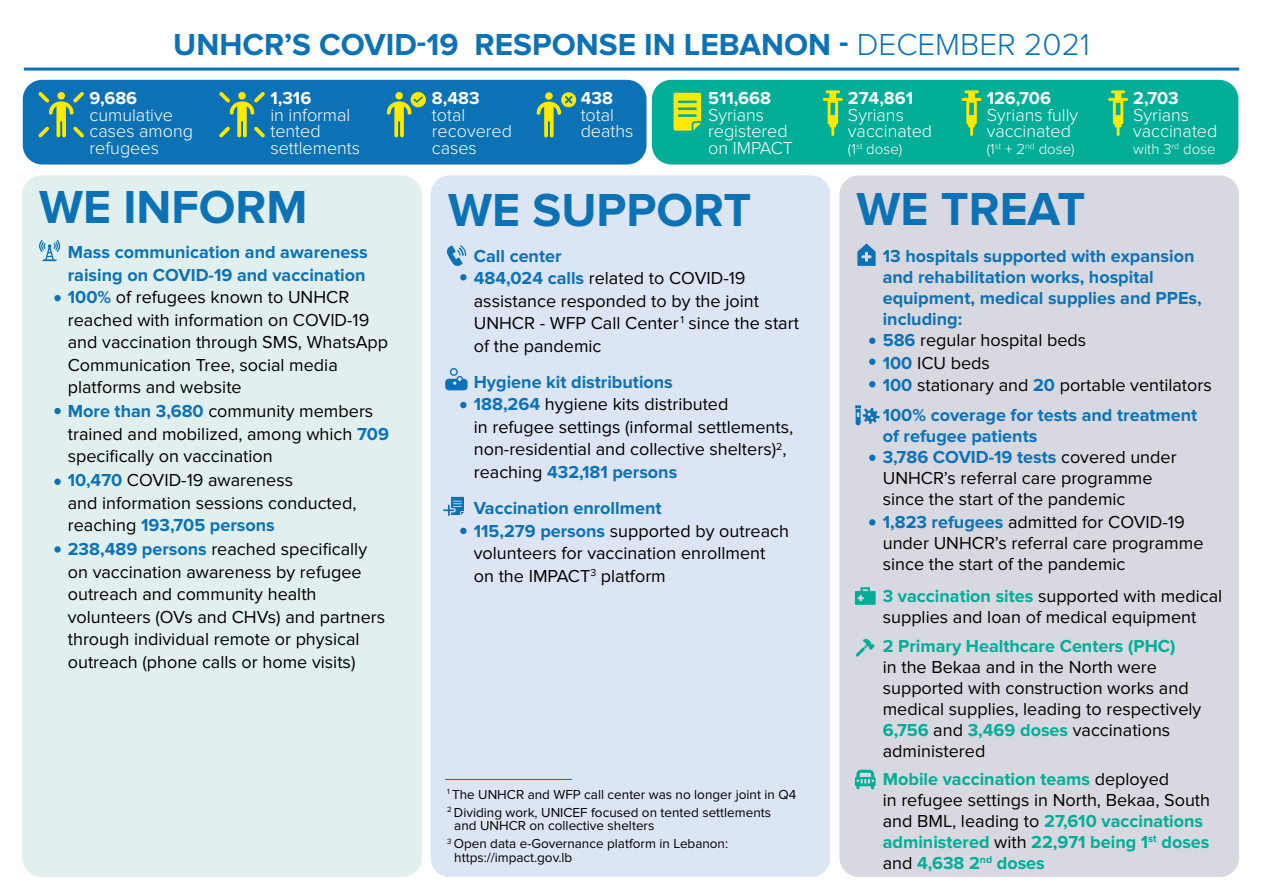
<style>
.page{position:relative;width:1263px;height:893px;background:#fff}
.page>*{position:absolute;margin:0;border:0;box-sizing:border-box;transform-origin:0 0}
.t1{font:700 48px "Proxima Nova";color:#0c72b6}
.t2{font:700 31.5px "Proxima Nova";color:#0c72b6}
.t3{font:18px/22.8px "Proxima Nova";color:#000}
.t4{font:700 18px/21px "Proxima Nova";color:#00ae98}
.t5{font:700 18px/21.5px "Proxima Nova";color:#0c72b6}
.t6{font:300 18px/16.5px "Proxima Nova";color:#fff}
.t7{font:700 18px "Proxima Nova";color:#fff}
.t8{font:300 15px "Proxima Nova";color:#fff}
.t9{font:13.5px/18px "Proxima Nova";color:#000}
.s1{font-weight:300}
.s2{font-weight:700;color:#0c72b6}
.s3{font-weight:400;color:#000}
.s4{font-weight:700;color:#00ae98}
</style>
<div class="page">
<div style="left:22px;top:175px;width:400px;height:702px;background:#e1f0ee;border-radius:19px"></div>
<div style="left:431px;top:175px;width:399px;height:702px;background:#dce5f3;border-radius:19px"></div>
<div style="left:839px;top:175px;width:400px;height:702px;background:#d8d8e1;border-radius:19px"></div>
<div style="left:652px;top:80px;width:586px;height:85px;background:#00ae98;border-radius:19px"></div>
<div style="left:23px;top:80px;width:623px;height:85px;background:#0c72b6;border-radius:19px"></div>
<svg style="left:219px;top:92px;width:46px;height:46px"></svg>
<div style="left:238px;top:92px;width:8px;height:8px;background:#fdea00;border-radius:50%"></div>
<svg style="left:387px;top:92px;width:39px;height:45px"></svg>
<svg style="left:537px;top:92px;width:39px;height:45px"></svg>
<svg style="left:674px;top:93px;width:27px;height:38px"></svg>
<svg style="left:823px;top:90px;width:20px;height:46px"></svg>
<svg style="left:39px;top:240px;width:21px;height:21px"></svg>
<svg style="left:38px;top:92px;width:46px;height:46px"></svg>
<div style="left:57px;top:92px;width:8px;height:8px;background:#fdea00;border-radius:50%"></div>
<svg style="left:961px;top:90px;width:21px;height:46px"></svg>
<svg style="left:1108px;top:90px;width:20px;height:46px"></svg>
<hr style="left:24px;top:68px;width:1215px;height:3px;background:#0c72b6">
<svg style="left:445px;top:368px;width:23px;height:22px"></svg>
<svg style="left:443px;top:497px;width:21px;height:19px"></svg>
<svg style="left:857px;top:244px;width:18px;height:22px"></svg>
<svg style="left:855px;top:405px;width:25px;height:20px"></svg>
<svg style="left:855px;top:770px;width:21px;height:19px"></svg>
<svg style="left:855px;top:587px;width:21px;height:18px"></svg>
<svg style="left:856px;top:639px;width:19px;height:18px"></svg>
<div style="left:54px;top:295px;width:7px;height:6px;background:#0c72b6;border-radius:50%"></div>
<div style="left:54px;top:408px;width:7px;height:6px;background:#0c72b6;border-radius:50%"></div>
<svg style="left:869px;top:338px;width:6px;height:6px"></svg>
<svg style="left:869px;top:359px;width:6px;height:6px"></svg>
<svg style="left:869px;top:381px;width:6px;height:6px"></svg>
<svg style="left:869px;top:455px;width:6px;height:6px"></svg>
<div style="left:869px;top:519px;width:6px;height:7px;background:#0c72b6;border-radius:50%"></div>
<div style="left:54px;top:479px;width:7px;height:6px;background:#0c72b6;border-radius:50%"></div>
<svg style="left:54px;top:546px;width:7px;height:7px"></svg>
<svg style="left:460px;top:402px;width:6px;height:6px"></svg>
<svg style="left:460px;top:274px;width:6px;height:6px"></svg>
<svg style="left:460px;top:528px;width:6px;height:6px"></svg>
<hr style="left:445px;top:779px;width:127px;height:1px;background:#0c72b6">
<svg style="left:447px;top:245px;width:19px;height:21px"></svg>
<h2 class="t2" style="left:173px;top:26px;width:918px">UNHCR’S COVID-19 RESPONSE IN LEBANON - <span class="s1">DECEMBER 2021</span></h2>
<p class="t7" style="left:90px;top:88px;width:49px">9,686</p>
<p class="t6" style="left:90px;top:107px;width:105px">cumulative cases among refugees</p>
<p class="t7" style="left:270px;top:88px;width:42px">1,316</p>
<p class="t6" style="left:270px;top:107px;width:91px">in informal tented settlements</p>
<p class="t7" style="left:432px;top:88px;width:49px">8,483</p>
<p class="t6" style="left:432px;top:107px;width:82px">total recovered cases</p>
<p class="t7" style="left:581px;top:88px;width:34px">438</p>
<p class="t6" style="left:581px;top:107px;width:54px">total deaths</p>
<p class="t7" style="left:708px;top:88px;width:64px">511,668</p>
<p class="t6" style="left:708px;top:107px;width:86px">Syrians registered on IMPACT</p>
<p class="t7" style="left:848px;top:88px;width:67px">274,861</p>
<p class="t6" style="left:848px;top:107px;width:86px">Syrians vaccinated</p>
<p class="t8" style="left:848px;top:142px;width:56px">(1<sup>st</sup> dose)</p>
<p class="t7" style="left:987px;top:88px;width:66px">126,706</p>
<p class="t6" style="left:987px;top:107px;width:93px">Syrians fully vaccinated</p>
<p class="t8" style="left:987px;top:142px;width:89px">(1<sup>st</sup> + 2<sup>nd</sup> dose)</p>
<h1 class="t1" style="left:39px;top:180px;width:270px">WE INFORM</h1>
<h1 class="t1" style="left:448px;top:182px;width:305px">WE SUPPORT</h1>
<h1 class="t1" style="left:856px;top:182px;width:230px">WE TREAT</h1>
<p class="t7" style="left:1133px;top:88px;width:47px">2,703</p>
<p class="t6" style="left:1133px;top:107px;width:86px">Syrians vaccinated</p>
<p class="t8" style="left:1133px;top:142px;width:84px">with 3<sup>rd</sup> dose</p>
<p class="t3" style="left:68px;top:241px;width:323px"><span class="s2">Mass communication and awareness raising on COVID-19 and vaccination 100%</span> of refugees known to UNHCR reached with information on COVID-19 and vaccination through SMS, WhatsApp Communication Tree, social media platforms and website<br><span class="s2">More than 3,680</span> community members trained and mobilized, among which <span class="s2">709 </span>specifically on vaccination<br><span class="s2">10,470</span> COVID-19 awareness<br>and information sessions conducted, reaching <span class="s2">193,705 persons<br>238,489 persons</span> reached specifically on vaccination awareness by refugee outreach and community health volunteers (OVs and CHVs) and partners through individual remote or physical outreach (phone calls or home visits)</p>
<p class="t3" style="left:474px;top:245px;width:327px"><span class="s2">Call center<br>484,024 calls</span> related to COVID-19 assistance responded to by the joint<br>UNHCR - WFP Call Center<sup>1</sup> since the start of the pandemic</p>
<p class="t3" style="left:474px;top:371px;width:321px"><span class="s2">Hygiene kit distributions<br>188,264</span> hygiene kits distributed<br>in refugee settings (informal settlements, non-residential and collective shelters)<sup>2</sup>, reaching <span class="s2">432,181 persons</span></p>
<p class="t3" style="left:474px;top:497px;width:317px"><span class="s2">Vaccination enrollment<br>115,279 persons</span> supported by outreach volunteers for vaccination enrollment on the IMPACT<sup>3</sup> platform</p>
<p class="t9" style="left:447px;top:786px;width:350px"><sup>1</sup> The UNHCR and WFP call center was no longer joint in Q4<br><sup>2</sup> Dividing work, UNICEF focused on tented settlements</p>
<p class="t9" style="left:447px;top:817px;width:282px;text-indent:7px">and UNHCR on collective shelters<br><sup>3</sup> Open data e-Governance platform in Lebanon:</p>
<p class="t9" style="left:454px;top:849px;width:120px">https://impact.gov.lb</p>
<p class="t5" style="left:883px;top:246px;width:331px">13 hospitals supported with expansion and rehabilitation works, hospital equipment, medical supplies and PPEs, including:<br>586 <span class="s3">regular hospital beds<br></span>100 <span class="s3">ICU beds<br></span>100 <span class="s3">stationary and</span> 20 <span class="s3">portable ventilators</span></p>
<p class="t3" style="left:883px;top:405px;width:322px;line-height:21.1px"><span class="s2">100% coverage for tests and treatment of refugee patients<br>3,786 COVID-19 tests</span> covered under UNHCR’s referral care programme<br>since the start of the pandemic<br><span class="s2">1,823 refugees</span> admitted for COVID-19 under UNHCR’s referral care programme since the start of the pandemic</p>
<p class="t3" style="left:883px;top:586px;width:341px;line-height:21px"><span class="s4">3 vaccination sites</span> supported with medical supplies and loan of medical equipment</p>
<p class="t4" style="left:883px;top:636px;width:294px">2 Primary Healthcare Centers (PHC)</p>
<p class="t3" style="left:883px;top:656px;width:320px;line-height:21px">in the Bekaa and in the North were supported with construction works and medical supplies, leading to respectively<br><span class="s4">6,756</span> and <span class="s4">3,469 doses</span> vaccinations administered</p>
<p class="t4" style="left:883px;top:769px;width:329px">Mobile vaccination teams <span class="s3">deployed<br>in refugee settings in North, Bekaa, South and BML, leading to</span> 27,610 vaccinations administered <span class="s3">with</span> 22,971 being 1<sup>st</sup> doses <span class="s3">and</span> 4,638 2<sup>nd</sup> doses</p>
</div>
